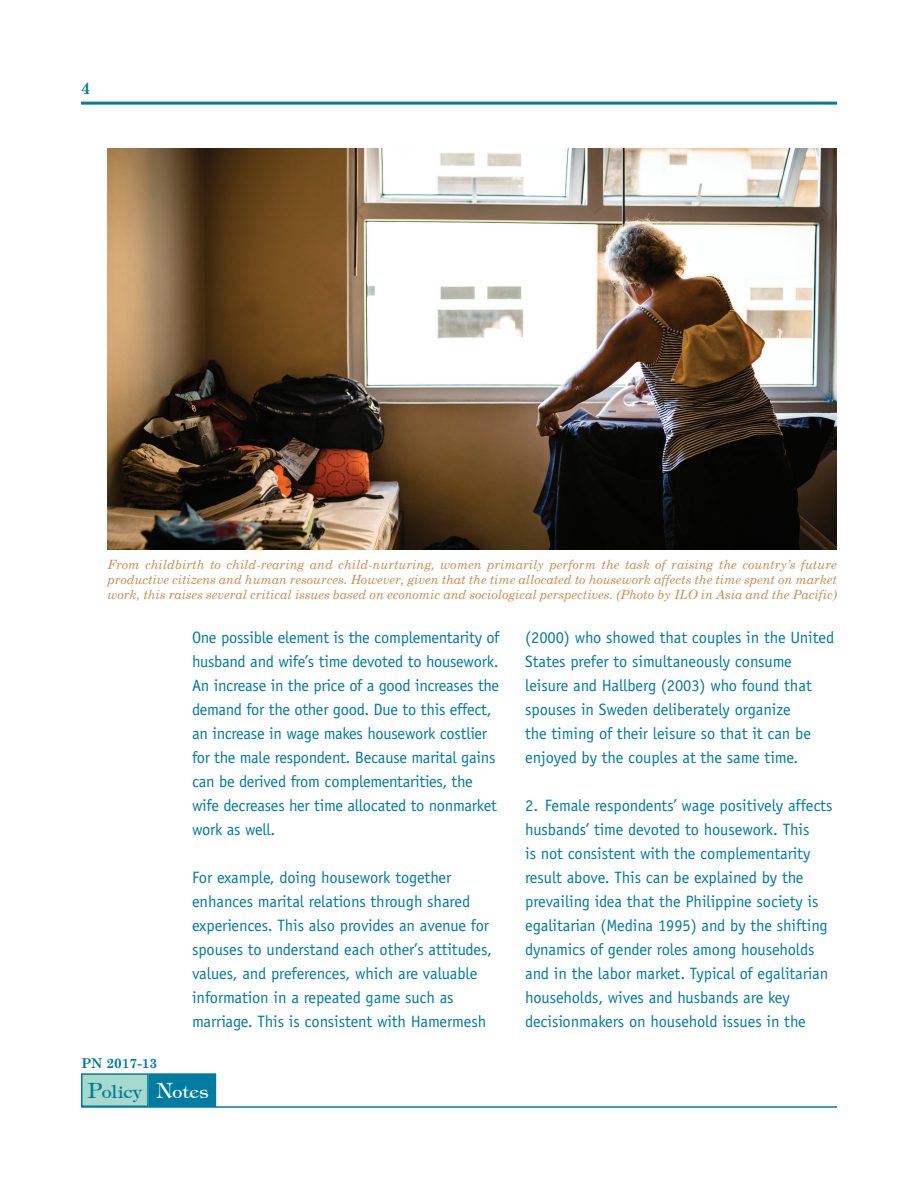
<style>
.page{position:relative;width:918px;height:1188px;background:#fff}
.page>*{position:absolute;margin:0;border:0;box-sizing:border-box;transform-origin:0 0}
.t1{font:18px "Timpani Plain";color:#007ca1}
.t2{font:16.5px/24px "Officina Sans";letter-spacing:-.005em;color:#007ca1}
.t3{font:700 16.5px "Century Schoolbook";color:#007ca1}
.t4{font:700 13.5px "Century Schoolbook";color:#007ca1}
.t5{font:italic 12.75px/15.3px "Century Schoolbook";color:#cd8b4d;text-align:justify}
.s1{font-size:21px}
.s2{font-size:21px;color:#fff}
.s3{color:#fff}
</style>
<div class="page">
<hr style="left:81px;top:1106px;width:756px;height:2px;background:#007ca1">
<hr style="left:81px;top:102px;width:756px;height:3px;background:#007ca1">
<div style="left:82px;top:1074px;width:66px;height:32px;background:#a7dacd"></div>
<div style="left:81px;top:1073px;width:68px;height:34px;border:2px solid #007ca1"></div>
<div style="left:149px;top:1074px;width:66px;height:32px;background:#007ca1"></div>
<div style="left:148px;top:1073px;width:68px;height:34px;border:2px solid #007ca1"></div>
<img style="left:108px;top:148px;width:729px;height:402px">
<p class="t3" style="left:81px;top:77px;width:11px">4</p>
<p class="t5" style="left:108px;top:557px;width:731px">From childbirth to child-rearing and child-nurturing, women primarily perform the task of raising the country’s future productive citizens and human resources. However, given that the time allocated to housework affects the time spent on market work, this raises several critical issues based on economic and sociological perspectives. (Photo by ILO in Asia and the Pacific)</p>
<p class="t2" style="left:192px;top:625px;width:309px">One possible element is the complementarity of husband and wife’s time devoted to housework.<br>An increase in the price of a good increases the demand for the other good. Due to this effect, an increase in wage makes housework costlier for the male respondent. Because marital gains can be derived from complementarities, the wife decreases her time allocated to nonmarket work as well.</p>
<p class="t2" style="left:192px;top:865px;width:301px">For example, doing housework together enhances marital relations through shared experiences. This also provides an avenue for spouses to understand each other’s attitudes, values, and preferences, which are valuable information in a repeated game such as marriage. This is consistent with Hamermesh</p>
<p class="t2" style="left:525px;top:625px;width:311px">(2000) who showed that couples in the United States prefer to simultaneously consume leisure and Hallberg (2003) who found that spouses in Sweden deliberately organize<br>the timing of their leisure so that it can be enjoyed by the couples at the same time.</p>
<p class="t2" style="left:525px;top:793px;width:309px">2. Female respondents’ wage positively affects husbands’ time devoted to housework. This<br>is not consistent with the complementarity result above. This can be explained by the prevailing idea that the Philippine society is egalitarian (Medina 1995) and by the shifting dynamics of gender roles among households and in the labor market. Typical of egalitarian households, wives and husbands are key decisionmakers on household issues in the</p>
<p class="t4" style="left:81px;top:1055px;width:78px">PN 2017-13</p>
<p class="t1" style="left:88px;top:1081px;width:122px"><span class="s1">P</span>olicy <span class="s2">N</span><span class="s3">otes</span></p>
</div>
